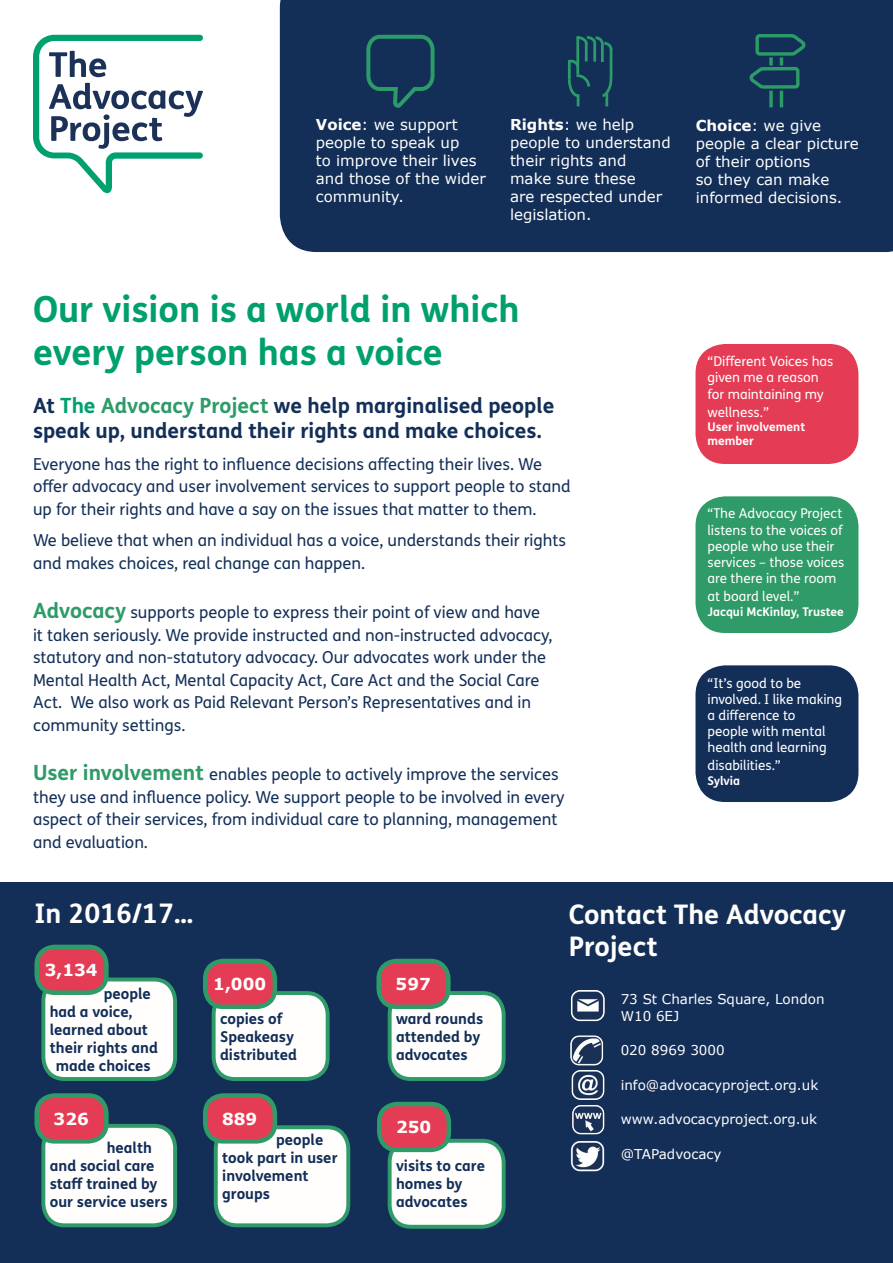
<style>
.page{position:relative;width:893px;height:1263px;background:#fff}
.page>*{position:absolute;margin:0;border:0;box-sizing:border-box;transform-origin:0 0}
.t1{font:700 36px/43.2px "FS Me Pro";color:#00a06e}
.t2{font:700 27px/32.4px "FS Me Pro";color:#fffefd}
.t3{font:700 21px/25.2px "FS Me Pro";color:#132f58}
.t4{font:16.5px/22.5px "FS Me Pro";color:#132f58}
.t5{font:700 16.5px "Verdana";color:#fffefd}
.Body_text{font:15px/18px "Verdana";color:#fffefd}
.Body_intro_text{font:700 15px/18px "FS Me Pro";color:#132f58}
.t6{font:13.5px/16.2px "FS Me Pro";color:#fffefd}
.Body_text-2{font:13.5px/17.2px "Verdana";color:#fffefd}
.t7{font:700 12px/14.4px "FS Me Pro";color:#fffefd}
.s1{font-weight:700}
.s2{color:#00a06e}
.s3{color:#2e9b68}
.s4{font-weight:700;font-size:21px;color:#2e9b68}
</style>
<div class="page">
<div style="left:0;top:882px;width:893px;height:381px;background:#132f58"></div>
<div style="left:390px;top:993px;width:114px;height:86px;background:#fffefd;border-radius:21px"></div>
<div style="left:388px;top:991px;width:118px;height:90px;border:4px solid #2e9b68;border-radius:21px"></div>
<div style="left:695px;top:344px;width:163px;height:120px;background:#e53c55;border-radius:30px"></div>
<div style="left:280px;top:0;width:613px;height:252px;background:#132f58"></div>
<div style="left:216px;top:1127px;width:132px;height:98px;background:#fffefd;border-radius:21px"></div>
<div style="left:214px;top:1125px;width:136px;height:102px;border:4px solid #2e9b68;border-radius:21px"></div>
<div style="left:205px;top:1095px;width:70px;height:46px;background:#e53c55;border-radius:18px"></div>
<div style="left:203px;top:1093px;width:74px;height:50px;border:4px solid #2e9b68;border-radius:18px"></div>
<svg style="left:33px;top:35px;width:170px;height:158px"></svg>
<div style="left:695px;top:496px;width:163px;height:137px;background:#2e9b68;border-radius:30px"></div>
<div style="left:695px;top:665px;width:163px;height:137px;background:#132f58;border-radius:30px"></div>
<div style="left:379px;top:961px;width:69px;height:46px;background:#e53c55;border-radius:18px"></div>
<div style="left:376px;top:959px;width:75px;height:50px;border:4px solid #2e9b68;border-radius:18px"></div>
<div style="left:390px;top:1141px;width:114px;height:86px;background:#fffefd;border-radius:21px"></div>
<div style="left:388px;top:1139px;width:118px;height:90px;border:4px solid #2e9b68;border-radius:21px"></div>
<div style="left:379px;top:1104px;width:70px;height:46px;background:#e53c55;border-radius:18px"></div>
<div style="left:377px;top:1102px;width:74px;height:50px;border:4px solid #2e9b68;border-radius:18px"></div>
<div style="left:214px;top:993px;width:114px;height:86px;background:#fffefd;border-radius:21px"></div>
<div style="left:212px;top:991px;width:118px;height:90px;border:4px solid #2e9b68;border-radius:21px"></div>
<div style="left:205px;top:961px;width:70px;height:46px;background:#e53c55;border-radius:18px"></div>
<div style="left:203px;top:959px;width:74px;height:50px;border:4px solid #2e9b68;border-radius:18px"></div>
<div style="left:43px;top:979px;width:132px;height:100px;background:#fffefd;border-radius:21px"></div>
<div style="left:41px;top:977px;width:136px;height:104px;border:4px solid #2e9b68;border-radius:21px"></div>
<div style="left:37px;top:947px;width:69px;height:46px;background:#e53c55;border-radius:18px"></div>
<div style="left:34px;top:945px;width:75px;height:50px;border:4px solid #2e9b68;border-radius:18px"></div>
<div style="left:43px;top:1126px;width:132px;height:99px;background:#fffefd;border-radius:21px"></div>
<div style="left:41px;top:1124px;width:136px;height:103px;border:4px solid #2e9b68;border-radius:21px"></div>
<div style="left:37px;top:1095px;width:69px;height:46px;background:#e53c55;border-radius:18px"></div>
<div style="left:34px;top:1093px;width:75px;height:50px;border:4px solid #2e9b68;border-radius:18px"></div>
<hr style="left:780px;top:91px;width:3px;height:16px;background:#2b9b68">
<svg style="left:769px;top:91px;width:4px;height:16px"></svg>
<svg style="left:749px;top:34px;width:57px;height:57px;background:#194b5c"></svg>
<svg style="left:567px;top:35px;width:46px;height:71px;background:#17455b"></svg>
<hr style="left:593px;top:43px;width:3px;height:19px;background:#2b9b68">
<hr style="left:585px;top:43px;width:3px;height:18px;background:#2b9b68">
<svg style="left:366px;top:35px;width:69px;height:72px;background:#17435a"></svg>
<img style="left:570px;top:1035px;width:34px;height:31px">
<img style="left:572px;top:1105px;width:33px;height:30px">
<img style="left:570px;top:1141px;width:35px;height:31px">
<img style="left:570px;top:990px;width:35px;height:32px">
<img style="left:571px;top:1070px;width:34px;height:30px">
<p class="Body_text" style="left:316px;top:115px;width:172px"><span class="s1">Voice</span>: we support people to speak up<br>to improve their lives and those of the wider community.</p>
<p class="Body_text" style="left:510px;top:115px;width:162px"><span class="s1">Rights</span>: we help people to understand their rights and make sure these<br>are respected under legislation.</p>
<p class="Body_text" style="left:696px;top:117px;width:164px"><span class="s1">Choice</span>: we give people a clear picture of their options<br>so they can make informed decisions.</p>
<p class="t1" style="left:33px;top:286px;width:488px">Our vision is a world in which every person has a voice</p>
<p class="t3" style="left:33px;top:392px;width:523px">At <span class="s2">The</span> <span class="s3">Advocacy Project</span> we help marginalised people speak up, understand their rights and make choices.</p>
<p class="t4" style="left:33px;top:452px;width:539px">Everyone has the right to influence decisions affecting their lives. We offer advocacy and user involvement services to support people to stand up for their rights and have a say on the issues that matter to them.</p>
<p class="t4" style="left:33px;top:529px;width:535px">We believe that when an individual has a voice, understands their rights and makes choices, real change can happen.</p>
<p class="t4" style="left:33px;top:601px;width:521px"><span class="s4">Advocacy</span> supports people to express their point of view and have it taken seriously. We provide instructed and non-instructed advocacy, statutory and non-statutory advocacy. Our advocates work under the Mental Health Act, Mental Capacity Act, Care Act and the Social Care Act. We also work as Paid Relevant Person’s Representatives and in community settings.</p>
<p class="t4" style="left:33px;top:763px;width:533px"><span class="s4">User involvement</span> enables people to actively improve the services they use and influence policy. We support people to be involved in every aspect of their services, from individual care to planning, management and evaluation.</p>
<p class="t6" style="left:707px;top:353px;width:127px">“Different Voices has given me a reason for maintaining my</p>
<p class="t6" style="left:707px;top:403px;width:63px">wellness.”</p>
<p class="t7" style="left:707px;top:419px;width:99px">User involvement member</p>
<p class="t6" style="left:707px;top:505px;width:138px">“The Advocacy Project listens to the voices of people who use their services – those voices are there in the room</p>
<p class="t6" style="left:707px;top:588px;width:93px">at board level.”</p>
<p class="t7" style="left:707px;top:604px;width:138px">Jacqui McKinlay, Trustee</p>
<p class="t6" style="left:707px;top:674px;width:136px">“It’s good to be involved. I like making a difference to<br>people with mental health and learning</p>
<p class="t6" style="left:707px;top:757px;width:75px">disabilities.”</p>
<p class="t7" style="left:707px;top:773px;width:34px">Sylvia</p>
<p class="t2" style="left:34px;top:896px;width:160px">In 2016/17...</p>
<p class="t2" style="left:569px;top:896px;width:279px">Contact The Advocacy<br>Project</p>
<p class="t5" style="left:396px;top:972px;width:37px">597</p>
<p class="t5" style="left:45px;top:958px;width:54px">3,134</p>
<p class="t5" style="left:213px;top:972px;width:54px">1,000</p>
<p class="Body_intro_text" style="left:104px;top:984px;width:49px">people</p>
<p class="Body_intro_text" style="left:50px;top:1002px;width:84px">had a voice,</p>
<p class="Body_intro_text" style="left:50px;top:1020px;width:100px">learned about</p>
<p class="Body_intro_text" style="left:50px;top:1038px;width:110px">their rights and</p>
<p class="Body_intro_text" style="left:56px;top:1056px;width:96px">made choices</p>
<p class="Body_text-2" style="left:621px;top:990px;width:205px">73 St Charles Square, London<br>W10 6EJ</p>
<p class="Body_text-2" style="left:621px;top:1042px;width:105px">020 8969 3000</p>
<p class="Body_text-2" style="left:621px;top:1076px;width:199px">info@advocacyproject.org.uk</p>
<p class="Body_text-2" style="left:621px;top:1111px;width:198px">www.advocacyproject.org.uk</p>
<p class="Body_text-2" style="left:621px;top:1145px;width:102px">@TAPadvocacy</p>
<p class="Body_intro_text" style="left:220px;top:1008px;width:79px">copies of<br>Speakeasy distributed</p>
<p class="Body_intro_text" style="left:396px;top:1008px;width:89px">ward rounds attended by advocates</p>
<p class="t5" style="left:222px;top:1107px;width:37px">889</p>
<p class="t5" style="left:54px;top:1107px;width:37px">326</p>
<p class="t5" style="left:396px;top:1115px;width:37px">250</p>
<p class="Body_intro_text" style="left:222px;top:1130px;width:117px;text-indent:54px">people took part in user involvement groups</p>
<p class="Body_intro_text" style="left:50px;top:1138px;width:119px;text-indent:57px">health and social care staff trained by our service users</p>
<p class="Body_intro_text" style="left:396px;top:1156px;width:90px">visits to care homes by advocates</p>
</div>
